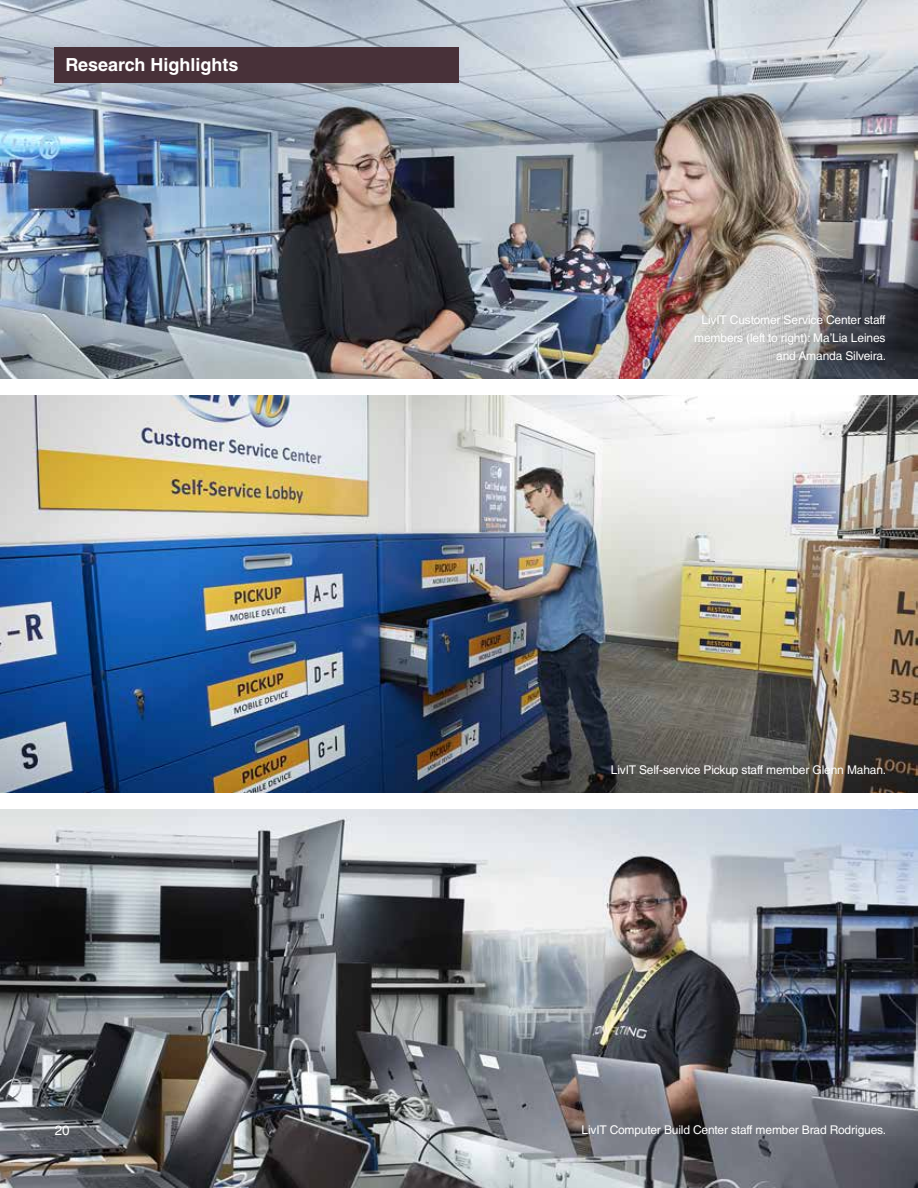
<style>
.page{position:relative;width:918px;height:1188px;background:#fff}
.page>*{position:absolute;margin:0;border:0;box-sizing:border-box;transform-origin:0 0}
.t1{font:700 18px "Helvetica LT Std";color:#fff}
.t2{font:13.5px "Helvetica LT Std";color:#fff}
.t3{font:12px/18px "Helvetica LT Std";letter-spacing:-.01em;color:#fff;text-align:right}
</style>
<div class="page">
<img style="left:0;top:0;width:918px;height:379px">
<img style="left:0;top:396px;width:918px;height:396px">
<img style="left:0;top:810px;width:918px;height:378px">
<div style="left:54px;top:47px;width:404px;height:36px;background:#483139"></div>
<h1 class="t1" style="left:66px;top:54px;width:175px">Research Highlights</h1>
<p class="t3" style="left:694px;top:311px;width:194px">LivIT Customer Service Center staff members (left to right): Ma’Lia Leines and Amanda Silveira.</p>
<p class="t3" style="left:611px;top:761px;width:277px">LivIT Self-service Pickup staff member Glenn Mahan.</p>
<p class="t2" style="left:55px;top:1122px;width:17px">20</p>
<p class="t3" style="left:582px;top:1121px;width:306px">LivIT Computer Build Center staff member Brad Rodrigues.</p>
</div>
